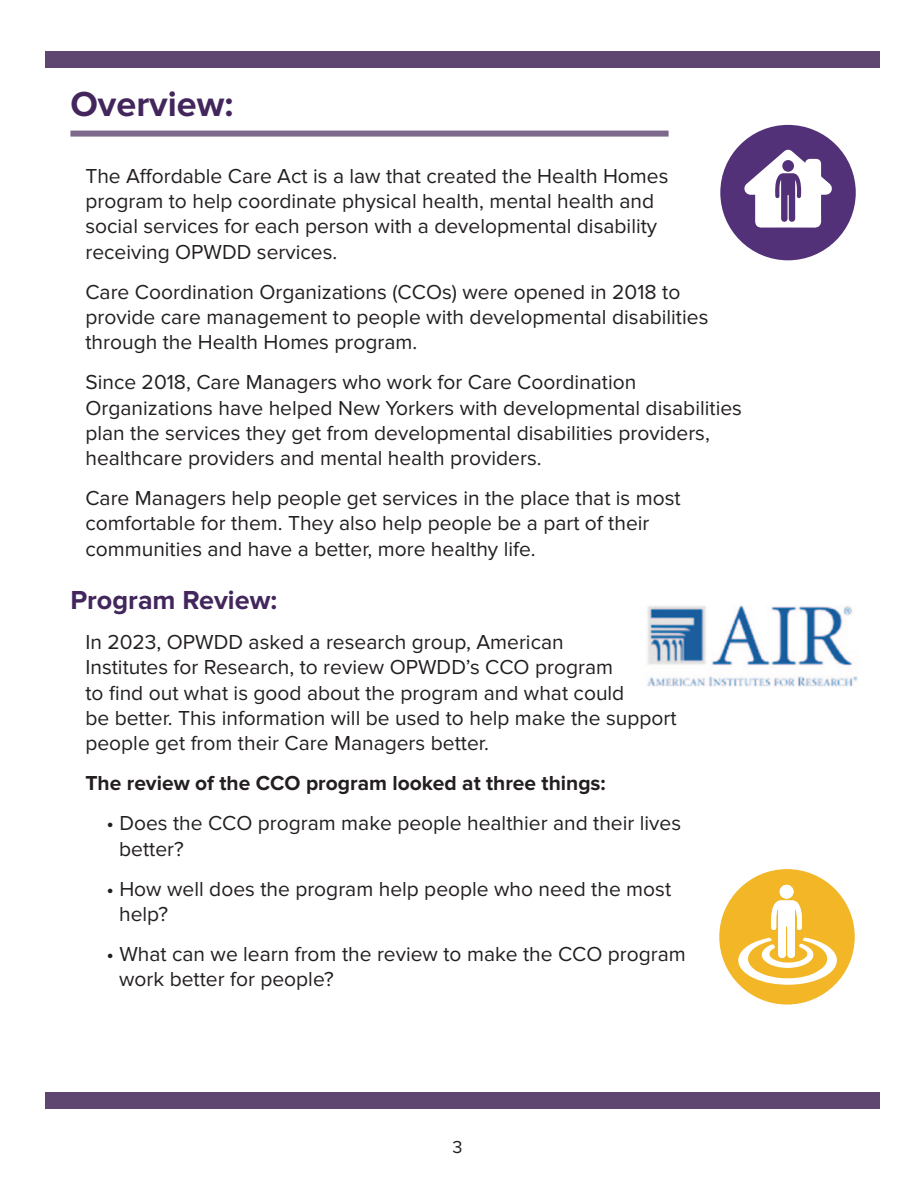
<style>
.page{position:relative;width:918px;height:1188px;background:#fff}
.page>*{position:absolute;margin:0;border:0;box-sizing:border-box;transform-origin:0 0}
.t1{font:700 36px "Proxima Nova";color:#42265c}
.t2{font:700 27px "Proxima Nova";color:#42265c}
.t3{font:21px/25.2px "Proxima Nova";color:#231f20}
.t4{font:700 21px "Proxima Nova";color:#231f20}
.t5{font:18px "Proxima Nova";color:#231f20}
</style>
<div class="page">
<div style="left:70px;top:131px;width:599px;height:6px;background:#7d698b"></div>
<div style="left:45px;top:1092px;width:834px;height:17px;background:#5e4670"></div>
<div style="left:45px;top:51px;width:834px;height:17px;background:#5e4670"></div>
<div style="left:720px;top:125px;width:136px;height:135px;background:#533178;border-radius:50%"></div>
<svg style="left:744px;top:149px;width:88px;height:79px"></svg>
<div style="left:719px;top:869px;width:136px;height:136px;background:#f2b627;border-radius:50%"></div>
<svg style="left:737px;top:885px;width:101px;height:100px"></svg>
<div style="left:780px;top:885px;width:14px;height:14px;background:#fff;border-radius:50%"></div>
<img style="left:647px;top:605px;width:211px;height:82px">
<h1 class="t1" style="left:70px;top:92px;width:165px">Overview:</h1>
<p class="t3" style="left:85px;top:165px;width:585px">The Affordable Care Act is a law that created the Health Homes program to help coordinate physical health, mental health and social services for each person with a developmental disability receiving OPWDD services.</p>
<p class="t3" style="left:85px;top:281px;width:625px">Care Coordination Organizations (CCOs) were opened in 2018 to provide care management to people with developmental disabilities through the Health Homes program.</p>
<p class="t3" style="left:85px;top:372px;width:658px">Since 2018, Care Managers who work for Care Coordination Organizations have helped New Yorkers with developmental disabilities plan the services they get from developmental disabilities providers, healthcare providers and mental health providers.</p>
<p class="t3" style="left:85px;top:488px;width:597px">Care Managers help people get services in the place that is most comfortable for them. They also help people be a part of their communities and have a better, more healthy life.</p>
<h2 class="t2" style="left:70px;top:591px;width:208px">Program Review:</h2>
<p class="t3" style="left:85px;top:632px;width:593px">In 2023, OPWDD asked a research group, American<br>Institutes for Research, to review OPWDD’s CCO program<br>to find out what is good about the program and what could<br>be better. This information will be used to help make the support people get from their Care Managers better.</p>
<h3 class="t4" style="left:85px;top:776px;width:522px">The review of the CCO program looked at three things:</h3>
<p class="t3" style="left:119px;top:813px;width:563px;text-indent:-13px">• Does the CCO program make people healthier and their lives better?</p>
<p class="t3" style="left:119px;top:878px;width:554px;text-indent:-13px">• How well does the program help people who need the most help?</p>
<p class="t3" style="left:119px;top:944px;width:568px;text-indent:-13px">• What can we learn from the review to make the CCO program work better for people?</p>
<p class="t5" style="left:452px;top:1141px;width:12px">3</p>
</div>
